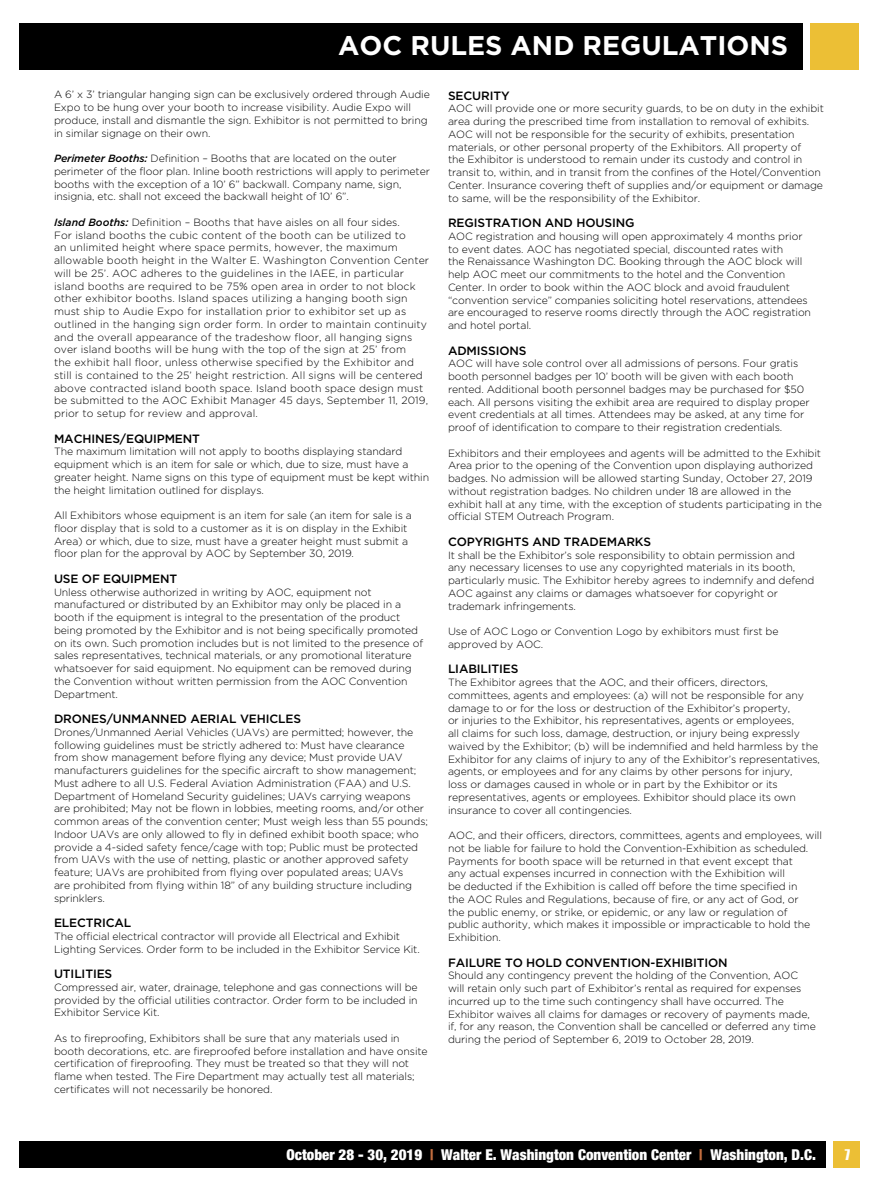
<style>
.page{position:relative;width:878px;height:1188px;background:#fff}
.page>*{position:absolute;margin:0;border:0;box-sizing:border-box;transform-origin:0 0}
.t1{font:700 27px "Gotham";color:#fff}
.t2{font:900 condensed 15px "Helvetica Neue LT Std";color:#fff}
.t3{font:13.5px "Impact";color:#fff}
.t4{font:500 12px "Gotham";letter-spacing:-.01em;color:#000}
.t5{font:300 10.5px/12.8px "Gotham";letter-spacing:-.01em;color:#000}
.t6{font:300 10.5px/12.8px "Gotham";letter-spacing:.01em;color:#000}
.s1{font-weight:500;font-style:italic}
.s2{color:#c46e3f}
</style>
<div class="page">
<div style="left:20px;top:23px;width:782px;height:47px;background:#000"></div>
<div style="left:833px;top:1141px;width:27px;height:27px;background:#ecbf35"></div>
<div style="left:19px;top:1141px;width:806px;height:27px;background:#000"></div>
<div style="left:809px;top:23px;width:49px;height:47px;background:#ecbf35"></div>
<h1 class="t1" style="left:338px;top:28px;width:451px">AOC RULES AND REGULATIONS</h1>
<p class="t5" style="left:54px;top:88px;width:377px">A 6’ x 3’ triangular hanging sign can be exclusively ordered through Audie Expo to be hung over your booth to increase visibility. Audie Expo will produce, install and dismantle the sign. Exhibitor is not permitted to bring in similar signage on their own.</p>
<p class="t5" style="left:54px;top:152px;width:377px"><span class="s1">Perimeter Booths:</span> Definition – Booths that are located on the outer perimeter of the floor plan. Inline booth restrictions will apply to perimeter booths with the exception of a 10’ 6” backwall. Company name, sign, insignia, etc. shall not exceed the backwall height of 10’ 6”.</p>
<p class="t6" style="left:54px;top:216px;width:376px"><span class="s1">Island Booths:</span> Definition – Booths that have aisles on all four sides.<br>For island booths the cubic content of the booth can be utilized to<br>an unlimited height where space permits, however, the maximum allowable booth height in the Walter E. Washington Convention Center will be 25’. AOC adheres to the guidelines in the IAEE, in particular island booths are required to be 75% open area in order to not block other exhibitor booths. Island spaces utilizing a hanging booth sign must ship to Audie Expo for installation prior to exhibitor set up as outlined in the hanging sign order form. In order to maintain continuity and the overall appearance of the tradeshow floor, all hanging signs over island booths will be hung with the top of the sign at 25’ from<br>the exhibit hall floor, unless otherwise specified by the Exhibitor and still is contained to the 25’ height restriction. All signs will be centered above contracted island booth space. Island booth space design must be submitted to the AOC Exhibit Manager 45 days, September 11, 2019, prior to setup for review and approval.</p>
<p class="t4" style="left:54px;top:431px;width:147px">MACHINES/EQUIPMENT</p>
<p class="t5" style="left:54px;top:445px;width:376px">The maximum limitation will not apply to booths displaying standard equipment which is an item for sale or which, due to size, must have a greater height. Name signs on this type of equipment must be kept within the height limitation outlined for displays.</p>
<p class="t5" style="left:54px;top:509px;width:359px">All Exhibitors whose equipment is an item for sale (an item for sale is a floor display that is sold to a customer as it is on display in the Exhibit Area) or which, due to size, must have a greater height must submit a floor plan for the approval by AOC by September 30, 2019.</p>
<p class="t4" style="left:54px;top:571px;width:125px">USE OF EQUIPMENT</p>
<p class="t5" style="left:54px;top:585px;width:370px">Unless otherwise authorized in writing by AOC, equipment not manufactured or distributed by an Exhibitor may only be placed in a booth if the equipment is integral to the presentation of the product being promoted by the Exhibitor and is not being specifically promoted on its own. Such promotion includes but is not limited to the presence of sales representatives, technical materials, or any promotional literature whatsoever for said equipment. No equipment can be removed during the Convention without written permission from the AOC Convention Department.</p>
<p class="t4" style="left:54px;top:711px;width:249px">DRONES/UNMANNED AERIAL VEHICLES</p>
<p class="t5" style="left:54px;top:726px;width:375px">Drones/Unmanned Aerial Vehicles (UAVs) are permitted; however, the following guidelines must be strictly adhered to: Must have clearance from show management before flying any device; Must provide UAV manufacturers guidelines for the specific aircraft to show management; Must adhere to all U.S. Federal Aviation Administration (FAA) and U.S.<br>Department of Homeland Security guidelines; UAVs carrying weapons are prohibited; May not be flown in lobbies, meeting rooms, and/or other common areas of the convention center; Must weigh less than 55 pounds; Indoor UAVs are only allowed to fly in defined exhibit booth space; who provide a 4-sided safety fence/cage with top; Public must be protected from UAVs with the use of netting, plastic or another approved safety feature; UAVs are prohibited from flying over populated areas; UAVs<br>are prohibited from flying within 18” of any building structure including sprinklers.</p>
<p class="t4" style="left:54px;top:915px;width:79px">ELECTRICAL</p>
<p class="t5" style="left:54px;top:930px;width:367px">The official electrical contractor will provide all Electrical and Exhibit<br>Lighting Services. Order form to be included in the Exhibitor Service Kit.</p>
<p class="t4" style="left:54px;top:966px;width:60px">UTILITIES</p>
<p class="t5" style="left:54px;top:981px;width:365px;text-align:justify">Compressed air, water, drainage, telephone and gas connections will be provided by the official utilities contractor. Order form to be included in Exhibitor Service Kit.</p>
<p class="t5" style="left:54px;top:1032px;width:375px">As to fireproofing, Exhibitors shall be sure that any materials used in booth decorations, etc. are fireproofed before installation and have onsite certification of fireproofing. They must be treated so that they will not flame when tested. The Fire Department may actually test all materials; certificates will not necessarily be honored.</p>
<p class="t4" style="left:448px;top:88px;width:63px">SECURITY</p>
<p class="t5" style="left:448px;top:102px;width:377px">AOC will provide one or more security guards, to be on duty in the exhibit area during the prescribed time from installation to removal of exhibits.<br>AOC will not be responsible for the security of exhibits, presentation materials, or other personal property of the Exhibitors. All property of<br>the Exhibitor is understood to remain under its custody and control in transit to, within, and in transit from the confines of the Hotel/Convention Center. Insurance covering theft of supplies and/or equipment or damage to same, will be the responsibility of the Exhibitor.</p>
<p class="t4" style="left:448px;top:215px;width:188px">REGISTRATION AND HOUSING</p>
<p class="t5" style="left:448px;top:229px;width:364px">AOC registration and housing will open approximately 4 months prior to event dates. AOC has negotiated special, discounted rates with<br>the Renaissance Washington DC. Booking through the AOC block will help AOC meet our commitments to the hotel and the Convention Center. In order to book within the AOC block and avoid fraudulent “convention service” companies soliciting hotel reservations, attendees are encouraged to reserve rooms directly through the AOC registration and hotel portal.</p>
<p class="t4" style="left:448px;top:343px;width:80px">ADMISSIONS</p>
<p class="t5" style="left:448px;top:357px;width:363px">AOC will have sole control over all admissions of persons. Four gratis booth personnel badges per 10’ booth will be given with each booth rented. Additional booth personnel badges may be purchased for $50 each. All persons visiting the exhibit area are required to display proper event credentials at all times. Attendees may be asked, at any time for proof of identification to compare to their registration credentials.</p>
<p class="t5" style="left:448px;top:446px;width:375px">Exhibitors and their employees and agents will be admitted to the Exhibit Area prior to the opening of the Convention upon displaying authorized badges. No admission will be allowed starting Sunday, October 27, 2019 without registration badges. No children under 18 are allowed in the exhibit hall at any time, with the exception of students participating in the official STEM Outreach Program.</p>
<p class="t4" style="left:448px;top:534px;width:205px">COPYRIGHTS AND TRADEMARKS</p>
<p class="t5" style="left:448px;top:548px;width:368px">It shall be the Exhibitor’s sole responsibility to obtain permission and any necessary licenses to use any copyrighted materials in its booth, particularly music. The Exhibitor hereby agrees to indemnify and defend AOC against any claims or damages whatsoever for copyright or trademark infringements.</p>
<p class="t5" style="left:448px;top:625px;width:332px">Use of AOC Logo or Convention Logo by exhibitors must first be approved by AOC.</p>
<p class="t4" style="left:448px;top:661px;width:72px">LIABILITIES</p>
<p class="t5" style="left:448px;top:676px;width:373px">The Exhibitor agrees that the AOC, and their officers, directors, committees, agents and employees: (a) will not be responsible for any damage to or for the loss or destruction of the Exhibitor’s property,<br>or injuries to the Exhibitor, his representatives, agents or employees,<br>all claims for such loss, damage, destruction, or injury being expressly waived by the Exhibitor; (b) will be indemnified and held harmless by the Exhibitor for any claims of injury to any of the Exhibitor’s representatives, agents, or employees and for any claims by other persons for injury,<br>loss or damages caused in whole or in part by the Exhibitor or its representatives, agents or employees. Exhibitor should place its own insurance to cover all contingencies.</p>
<p class="t5" style="left:448px;top:829px;width:375px">AOC, and their officers, directors, committees, agents and employees, will not be liable for failure to hold the Convention-Exhibition as scheduled.<br>Payments for booth space will be returned in that event except that<br>any actual expenses incurred in connection with the Exhibition will<br>be deducted if the Exhibition is called off before the time specified in<br>the AOC Rules and Regulations, because of fire, or any act of God, or<br>the public enemy, or strike, or epidemic, or any law or regulation of<br>public authority, which makes it impossible or impracticable to hold the Exhibition.</p>
<p class="t4" style="left:448px;top:955px;width:281px">FAILURE TO HOLD CONVENTION-EXHIBITION</p>
<p class="t5" style="left:448px;top:969px;width:369px">Should any contingency prevent the holding of the Convention, AOC will retain only such part of Exhibitor’s rental as required for expenses incurred up to the time such contingency shall have occurred. The Exhibitor waives all claims for damages or recovery of payments made, if, for any reason, the Convention shall be cancelled or deferred any time during the period of September 6, 2019 to October 28, 2019.</p>
<h2 class="t2" style="left:286px;top:1145px;width:531px">October 28 - 30, 2019 <span class="s2">|</span> Walter E. Washington Convention Center <span class="s2">|</span> Washington, D.C.</h2>
<p class="t3" style="left:844px;top:1144px;width:7px">7</p>
</div>
